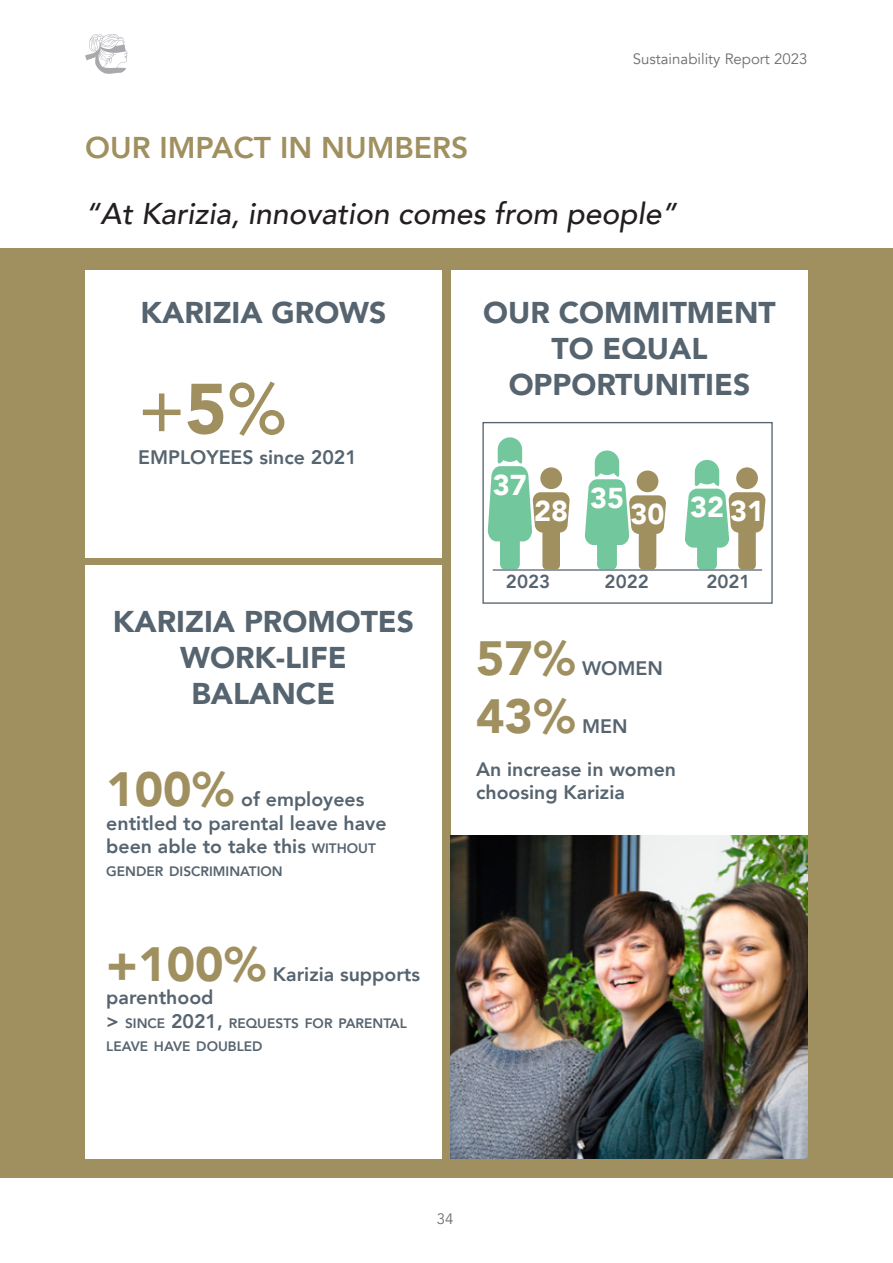
<style>
.page{position:relative;width:893px;height:1263px;background:#fff}
.page>*{position:absolute;margin:0;border:0;box-sizing:border-box;transform-origin:0 0}
.t1{font:500 70.5px "Avenir";color:#a09060}
.t2{font:900 48px "Avenir";color:#a09060}
.t3{font:900 30px/36px "Avenir";color:#566470;text-align:center}
.t4{font:italic 500 30px "Avenir";color:#231f20}
.t5{font:800 30px "Avenir";color:#a09060}
.t6{font:900 28.65px "Avenir";color:#fff}
.t7{font:800 19.5px/23.4px "Avenir";color:#566470}
.t8{font:800 18.75px "Avenir";color:#566470}
.t9{font:15px "Avenir";color:#6c6d70}
.t10{font:800 13.65px/23.4px "Avenir";color:#566470}
.s1{font-weight:900}
.s2{font-weight:800}
.s3{font-size:13.65px}
.s4{font-size:19.5px}
</style>
<div class="page">
<svg style="left:85px;top:34px;width:43px;height:40px"></svg>
<div style="left:0;top:249px;width:893px;height:929px;background:#a09060"></div>
<div style="left:85px;top:270px;width:357px;height:287px;background:#fff"></div>
<div style="left:85px;top:566px;width:357px;height:593px;background:#fff"></div>
<div style="left:451px;top:270px;width:357px;height:769px;background:#fff"></div>
<img style="left:451px;top:836px;width:357px;height:323px">
<div style="left:482px;top:422px;width:291px;height:182px;border:1px solid #566470"></div>
<svg style="left:585px;top:450px;width:81px;height:119px"></svg>
<svg style="left:685px;top:460px;width:80px;height:109px"></svg>
<svg style="left:488px;top:437px;width:82px;height:132px"></svg>
<hr style="left:493px;top:569px;width:269px;height:2px;background:#566470">
<h3 class="t5" style="left:85px;top:124px;width:385px">OUR IMPACT IN NUMBERS</h3>
<p class="t9" style="left:633px;top:50px;width:176px">Sustainability Report 2023</p>
<h3 class="t4" style="left:85px;top:195px;width:593px">“At Karizia, innovation comes from people”</h3>
<h3 class="t3" style="left:140px;top:293px;width:248px">KARIZIA GROWS</h3>
<h1 class="t1" style="left:138px;top:348px;width:150px">+<span class="s1">5</span>%</h1>
<p class="t7" style="left:138px;top:445px;width:220px">EMPLOYEES since 2021</p>
<h3 class="t3" style="left:113px;top:602px;width:303px">KARIZIA PROMOTES<br>WORK-LIFE<br>BALANCE</h3>
<h2 class="t2" style="left:106px;top:748px;width:130px">100<span class="s2">%</span></h2>
<p class="t7" style="left:106px;top:788px;width:282px;text-indent:135px">of employees entitled to parental leave have been able to take this <span class="s3">WITHOUT</span></p>
<p class="t10" style="left:106px;top:860px;width:178px">GENDER DISCRIMINATION</p>
<h2 class="t2" style="left:106px;top:923px;width:162px">+100<span class="s2">%</span></h2>
<p class="t7" style="left:273px;top:962px;width:149px">Karizia supports</p>
<p class="t7" style="left:106px;top:986px;width:109px">parenthood</p>
<p class="t10" style="left:106px;top:1011px;width:302px"><span class="s4">&gt;</span> SINCE <span class="s4">2021,</span> REQUESTS FOR PARENTAL<br>LEAVE HAVE DOUBLED</p>
<h3 class="t3" style="left:483px;top:293px;width:294px">OUR COMMITMENT<br>TO EQUAL<br>OPPORTUNITIES</h3>
<h3 class="t6" style="left:493px;top:460px;width:35px">37</h3>
<h3 class="t6" style="left:534px;top:487px;width:35px">28</h3>
<h3 class="t6" style="left:590px;top:473px;width:35px">35</h3>
<h3 class="t6" style="left:631px;top:487px;width:135px">30 32 31</h3>
<p class="t8" style="left:506px;top:567px;width:46px">2023</p>
<p class="t8" style="left:605px;top:567px;width:46px">2022</p>
<p class="t8" style="left:706px;top:567px;width:46px">2021</p>
<h2 class="t2" style="left:476px;top:618px;width:102px">57<span class="s2">%</span></h2>
<p class="t7" style="left:582px;top:657px;width:82px">WOMEN</p>
<h2 class="t2" style="left:476px;top:675px;width:102px">43<span class="s2">%</span></h2>
<p class="t7" style="left:476px;top:705px;width:202px;line-height:42.9px;text-indent:106px">MEN<br>An increase in women</p>
<p class="t7" style="left:476px;top:781px;width:150px">choosing Karizia</p>
<p class="t9" style="left:437px;top:1210px;width:18px">34</p>
</div>
